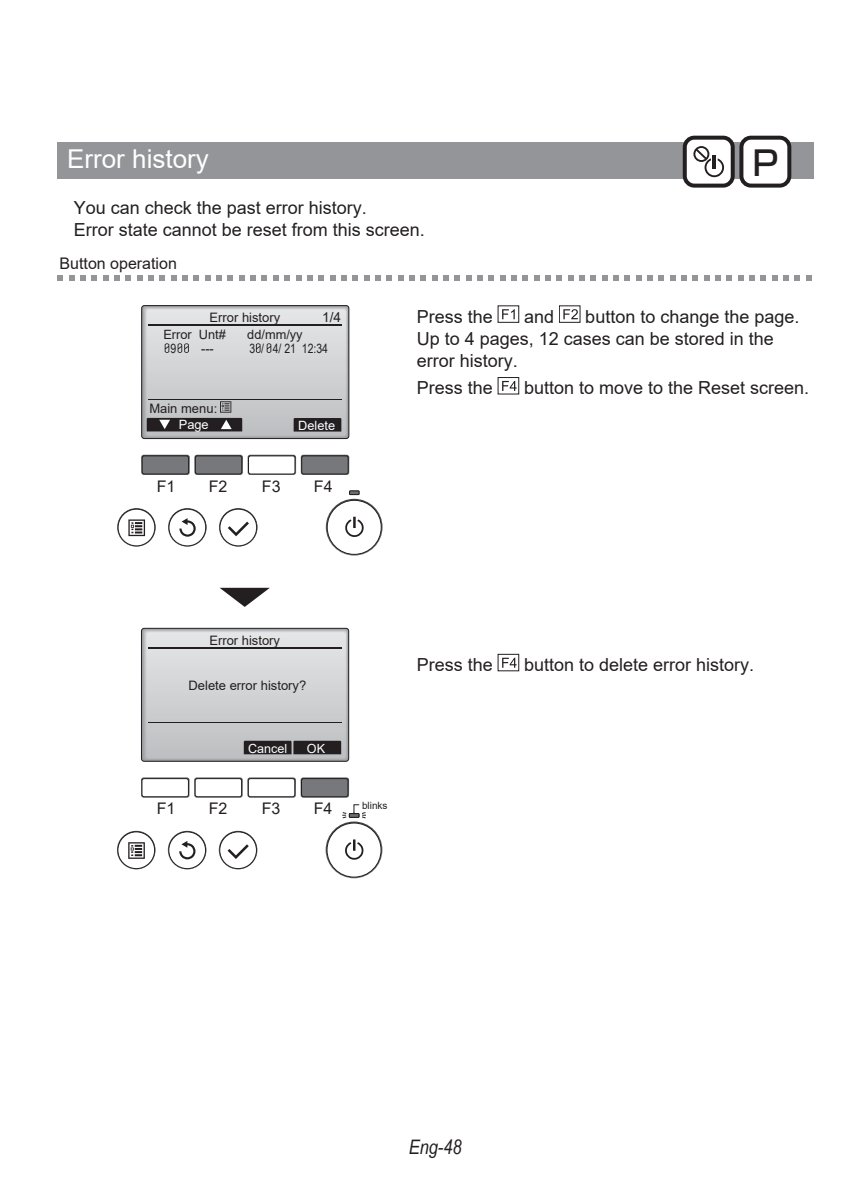
<style>
.page{position:relative;width:842px;height:1191px;background:#fff}
.page>*{position:absolute;margin:0;border:0;box-sizing:border-box;transform-origin:0 0}
.t1{font:500 33.8px "Shin Go Pro";color:#231f20}
.t2{font:26px "Arial";color:#fff}
.t3{font:italic 20px "Arial Narrow";color:#231f20}
.t4{font:18px/22px "Arial";color:#231f20}
.t5{font:16px "Arial";color:#231f20}
.t6{font:13.6px "Arial";color:#231f20}
.t7{font:13px "Arial";color:#231f20}
.t8{font:12.8px "Arial";color:#231f20}
.t9{font:12.8px "Arial Narrow";color:#231f20}
.t10{font:12.8px "Arial";color:#fff}
.t11{font:12.6px "Arial";color:#fff}
.t12{font:10px "Arial";color:#231f20}
</style>
<div class="page">
<div style="left:57px;top:142px;width:757px;height:37px;background:#939598"></div>
<svg style="left:502px;top:309px;width:13px;height:10px"></svg>
<svg style="left:563px;top:309px;width:15px;height:10px"></svg>
<svg style="left:502px;top:381px;width:15px;height:10px"></svg>
<div style="left:498px;top:377px;width:21px;height:17px;border:1px solid #231f20"></div>
<svg style="left:502px;top:657px;width:15px;height:11px"></svg>
<div style="left:498px;top:654px;width:21px;height:17px;border:1px solid #231f20"></div>
<svg style="left:117px;top:831px;width:38px;height:38px"></svg>
<div style="left:118px;top:831px;width:37px;height:38px;background:#fff;border:1px solid #231f20;border-radius:50%"></div>
<div style="left:219px;top:831px;width:38px;height:38px;background:#fff;border:1px solid #231f20;border-radius:50%"></div>
<svg style="left:141px;top:777px;width:208px;height:20px"></svg>
<div style="left:301px;top:778px;width:47px;height:18px;background:#76787b;border-radius:2px"></div>
<div style="left:301px;top:778px;width:47px;height:19px;border:1px solid #231f20;border-radius:2px"></div>
<svg style="left:326px;top:821px;width:56px;height:57px"></svg>
<div style="left:327px;top:822px;width:54px;height:55px;background:#fff;border:1px solid #231f20;border-radius:50%"></div>
<svg style="left:168px;top:831px;width:38px;height:38px"></svg>
<div style="left:169px;top:831px;width:37px;height:38px;background:#fff;border:1px solid #231f20;border-radius:50%"></div>
<svg style="left:228px;top:844px;width:21px;height:15px"></svg>
<svg style="left:179px;top:841px;width:16px;height:18px"></svg>
<svg style="left:128px;top:842px;width:17px;height:17px"></svg>
<svg style="left:345px;top:839px;width:18px;height:20px"></svg>
<svg style="left:117px;top:508px;width:39px;height:38px"></svg>
<div style="left:118px;top:509px;width:37px;height:37px;background:#fff;border:1px solid #231f20;border-radius:50%"></div>
<svg style="left:219px;top:508px;width:39px;height:38px"></svg>
<div style="left:220px;top:509px;width:37px;height:37px;background:#fff;border:1px solid #231f20;border-radius:50%"></div>
<svg style="left:141px;top:455px;width:208px;height:20px"></svg>
<div style="left:302px;top:456px;width:46px;height:18px;background:#76787b;border-radius:2px"></div>
<div style="left:301px;top:455px;width:47px;height:19px;border:1px solid #231f20;border-radius:2px"></div>
<div style="left:349px;top:490px;width:10px;height:5px;border:1px solid #231f20"></div>
<svg style="left:326px;top:499px;width:57px;height:56px"></svg>
<div style="left:327px;top:500px;width:54px;height:54px;background:#fff;border:1px solid #231f20;border-radius:50%"></div>
<svg style="left:168px;top:508px;width:39px;height:39px"></svg>
<div style="left:169px;top:509px;width:37px;height:37px;background:#fff;border:1px solid #231f20;border-radius:50%"></div>
<svg style="left:228px;top:521px;width:21px;height:15px"></svg>
<svg style="left:179px;top:518px;width:17px;height:18px"></svg>
<svg style="left:128px;top:519px;width:17px;height:17px"></svg>
<svg style="left:345px;top:517px;width:19px;height:20px"></svg>
<svg style="left:142px;top:628px;width:206px;height:133px;background:#c2c2c4"></svg>
<svg style="left:220px;top:588px;width:50px;height:19px"></svg>
<svg style="left:342px;top:804px;width:24px;height:14px"></svg>
<svg style="left:142px;top:306px;width:207px;height:132px;background:#bebfc1"></svg>
<svg style="left:58px;top:275px;width:5px;height:6px"></svg>
<svg style="left:239px;top:275px;width:17px;height:6px"></svg>
<svg style="left:228px;top:275px;width:5px;height:6px"></svg>
<svg style="left:205px;top:275px;width:17px;height:6px"></svg>
<svg style="left:194px;top:275px;width:5px;height:6px"></svg>
<svg style="left:171px;top:275px;width:17px;height:6px"></svg>
<svg style="left:160px;top:275px;width:5px;height:6px"></svg>
<svg style="left:137px;top:275px;width:17px;height:6px"></svg>
<svg style="left:126px;top:275px;width:5px;height:6px"></svg>
<svg style="left:103px;top:275px;width:17px;height:6px"></svg>
<svg style="left:92px;top:275px;width:5px;height:6px"></svg>
<svg style="left:69px;top:275px;width:17px;height:6px"></svg>
<svg style="left:432px;top:275px;width:5px;height:6px"></svg>
<svg style="left:409px;top:275px;width:17px;height:6px"></svg>
<svg style="left:398px;top:275px;width:5px;height:6px"></svg>
<svg style="left:375px;top:275px;width:17px;height:6px"></svg>
<svg style="left:364px;top:275px;width:5px;height:6px"></svg>
<svg style="left:341px;top:275px;width:17px;height:6px"></svg>
<svg style="left:330px;top:275px;width:5px;height:6px"></svg>
<svg style="left:307px;top:275px;width:17px;height:6px"></svg>
<svg style="left:296px;top:275px;width:5px;height:6px"></svg>
<svg style="left:273px;top:275px;width:17px;height:6px"></svg>
<svg style="left:262px;top:275px;width:5px;height:6px"></svg>
<svg style="left:534px;top:275px;width:5px;height:6px"></svg>
<svg style="left:511px;top:275px;width:17px;height:6px"></svg>
<svg style="left:500px;top:275px;width:5px;height:6px"></svg>
<svg style="left:477px;top:275px;width:17px;height:6px"></svg>
<svg style="left:466px;top:275px;width:5px;height:6px"></svg>
<svg style="left:443px;top:275px;width:17px;height:6px"></svg>
<svg style="left:545px;top:275px;width:17px;height:6px"></svg>
<svg style="left:715px;top:275px;width:6px;height:6px"></svg>
<svg style="left:704px;top:275px;width:5px;height:6px"></svg>
<svg style="left:681px;top:275px;width:17px;height:6px"></svg>
<svg style="left:670px;top:275px;width:5px;height:6px"></svg>
<svg style="left:647px;top:275px;width:17px;height:6px"></svg>
<svg style="left:636px;top:275px;width:5px;height:6px"></svg>
<svg style="left:613px;top:275px;width:17px;height:6px"></svg>
<svg style="left:602px;top:275px;width:5px;height:6px"></svg>
<svg style="left:579px;top:275px;width:17px;height:6px"></svg>
<svg style="left:568px;top:275px;width:5px;height:6px"></svg>
<svg style="left:806px;top:275px;width:6px;height:6px"></svg>
<svg style="left:795px;top:275px;width:5px;height:6px"></svg>
<svg style="left:772px;top:275px;width:17px;height:6px"></svg>
<svg style="left:761px;top:275px;width:5px;height:6px"></svg>
<svg style="left:738px;top:275px;width:17px;height:6px"></svg>
<svg style="left:727px;top:275px;width:5px;height:6px"></svg>
<div style="left:741px;top:138px;width:48px;height:48px;background:#fff;border-radius:10px"></div>
<div style="left:739px;top:136px;width:52px;height:52px;border:4px solid #231f20;border-radius:10px"></div>
<div style="left:685px;top:138px;width:48px;height:48px;background:#fff;border-radius:10px"></div>
<div style="left:683px;top:136px;width:52px;height:52px;border:4px solid #231f20;border-radius:10px"></div>
<svg style="left:693px;top:146px;width:31px;height:31px"></svg>
<h2 class="t2" style="left:67px;top:141px;width:143px">Error history</h2>
<p class="t4" style="left:74px;top:196px;width:353px">You can check the past error history.<br>Error state cannot be reset from this screen.</p>
<p class="t5" style="left:60px;top:252px;width:119px">Button operation</p>
<h1 class="t1" style="left:752px;top:135px;width:27px">P</h1>
<p class="t7" style="left:210px;top:309px;width:72px">Error history</p>
<p class="t6" style="left:322px;top:308px;width:21px">1/4</p>
<p class="t8" style="left:163px;top:325px;width:64px">Error Unt#</p>
<p class="t8" style="left:247px;top:325px;width:57px">dd/mm/yy</p>
<p class="t9" style="left:171px;top:339px;width:7px">9</p>
<p class="t8" style="left:201px;top:339px;width:14px">---</p>
<p class="t9" style="left:249px;top:339px;width:80px">3 / 4/ 21 12:34</p>
<p class="t7" style="left:149px;top:399px;width:69px">Main menu:</p>
<p class="t10" style="left:179px;top:416px;width:31px">Page</p>
<p class="t10" style="left:298px;top:416px;width:38px">Delete</p>
<p class="t5" style="left:157px;top:475px;width:20px">F1</p>
<p class="t5" style="left:209px;top:475px;width:20px">F2</p>
<p class="t5" style="left:262px;top:475px;width:20px">F3</p>
<p class="t5" style="left:314px;top:475px;width:20px">F4</p>
<p class="t4" style="left:417px;top:305px;width:78px">Press the</p>
<p class="t4" style="left:524px;top:305px;width:32px">and</p>
<p class="t4" style="left:417px;top:305px;width:384px;text-indent:169px">button to change the page.<br>Up to 4 pages, 12 cases can be stored in the error history.</p>
<p class="t4" style="left:417px;top:377px;width:78px">Press the</p>
<p class="t4" style="left:524px;top:377px;width:287px">button to move to the Reset screen.</p>
<p class="t7" style="left:209px;top:631px;width:72px">Error history</p>
<p class="t7" style="left:189px;top:676px;width:119px">Delete error history?</p>
<p class="t11" style="left:248px;top:739px;width:41px">Cancel</p>
<p class="t11" style="left:307px;top:739px;width:20px">OK</p>
<p class="t5" style="left:157px;top:797px;width:20px">F1</p>
<p class="t5" style="left:209px;top:797px;width:20px">F2</p>
<p class="t5" style="left:262px;top:797px;width:20px">F3</p>
<p class="t5" style="left:314px;top:797px;width:20px">F4</p>
<p class="t4" style="left:417px;top:653px;width:78px">Press the</p>
<p class="t4" style="left:524px;top:653px;width:232px">button to delete error history.</p>
<p class="t12" style="left:362px;top:798px;width:27px">blinks</p>
<p class="t3" style="left:409px;top:1133px;width:54px">Eng-48</p>
</div>
